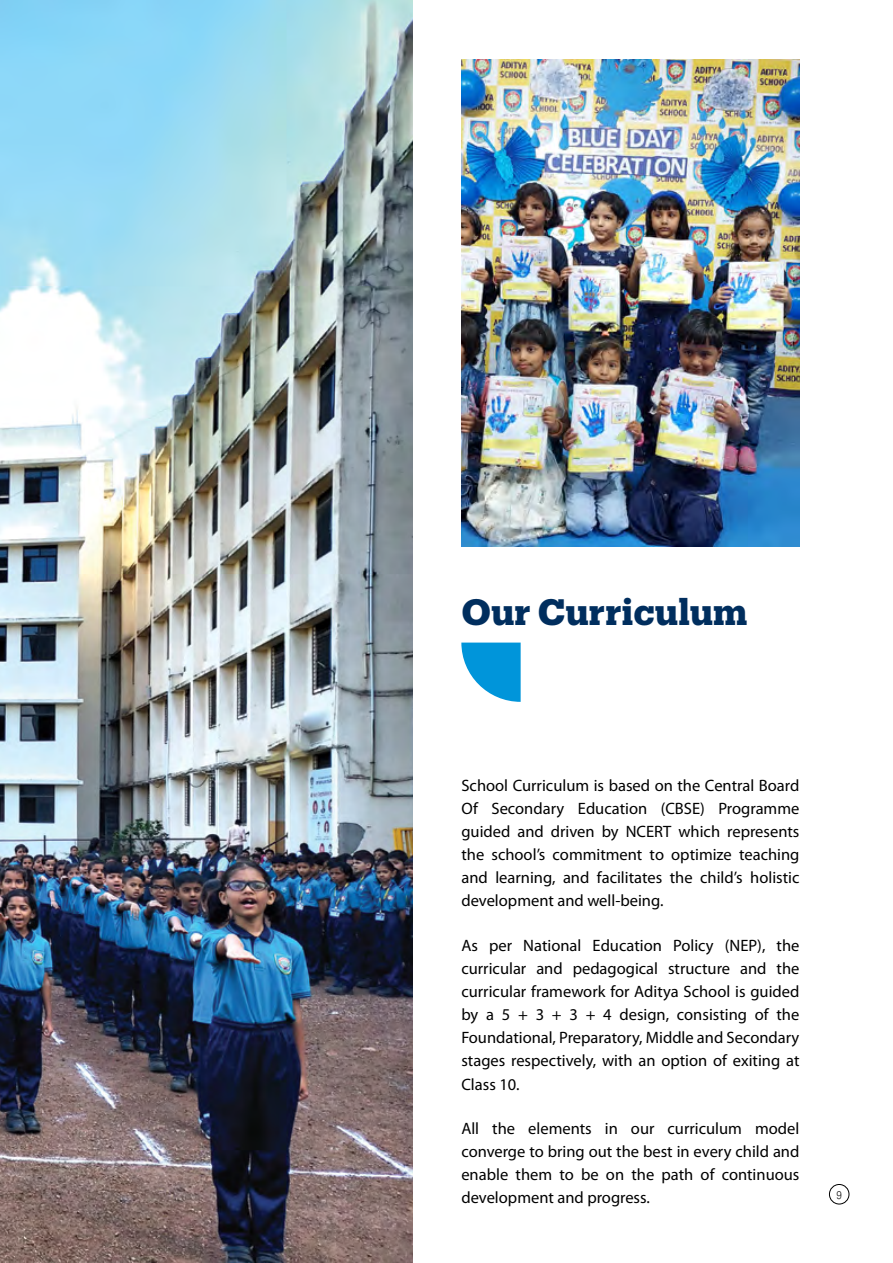
<style>
.page{position:relative;width:893px;height:1263px;background:#fff}
.page>*{position:absolute;margin:0;border:0;box-sizing:border-box;transform-origin:0 0}
.t1{font:700 36px "Produkt";color:#002e5e}
.t2{font:16.5px/23.1px "Myriad Pro";color:#000;text-align:justify}
.t3{font:300 11.1px "Aktiv Grotesk Cd Trial";color:#000}
</style>
<div class="page">
<img style="left:0;top:0;width:412px;height:1263px">
<svg style="left:461px;top:642px;width:60px;height:60px"></svg>
<img style="left:461px;top:60px;width:338px;height:486px">
<div style="left:829px;top:1184px;width:20px;height:20px;border:1px solid #000;border-radius:50%"></div>
<h1 class="t1" style="left:461px;top:587px;width:288px">Our Curriculum</h1>
<p class="t2" style="left:461px;top:773px;width:340px">School Curriculum is based on the Central Board Of Secondary Education (CBSE) Programme guided and driven by NCERT which represents the school’s commitment to optimize teaching and learning, and facilitates the child’s holistic development and well-being.</p>
<p class="t2" style="left:461px;top:933px;width:340px">As per National Education Policy (NEP), the curricular and pedagogical structure and the curricular framework for Aditya School is guided by a 5 + 3 + 3 + 4 design, consisting of the Foundational, Preparatory, Middle and Secondary stages respectively, with an option of exiting at Class 10.</p>
<p class="t2" style="left:461px;top:1116px;width:340px">All the elements in our curriculum model converge to bring out the best in every child and enable them to be on the path of continuous development and progress.</p>
<p class="t3" style="left:836px;top:1188px;width:7px">9</p>
</div>
